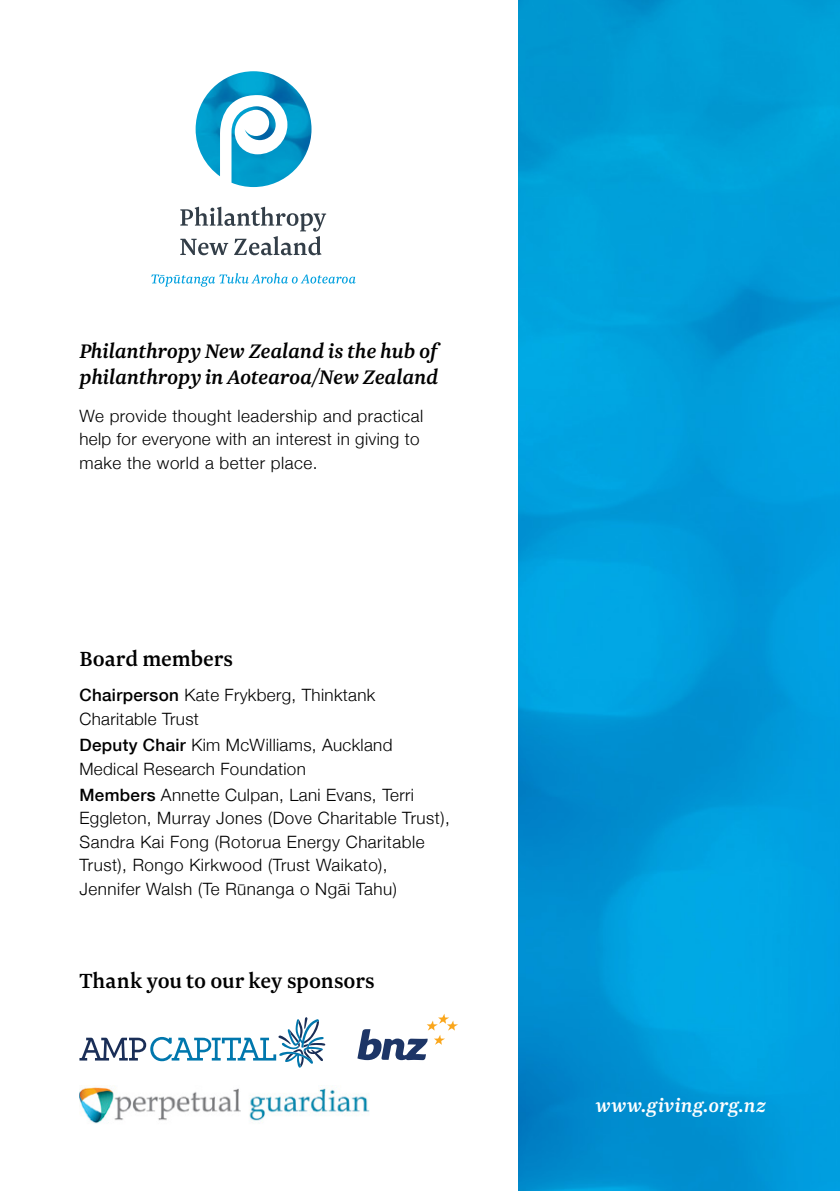
<style>
.page{position:relative;width:840px;height:1191px;background:#fff}
.page>*{position:absolute;margin:0;border:0;box-sizing:border-box;transform-origin:0 0}
.t1{font:500 24px "Newzald";color:#000}
.t2{font:italic 500 23px/26px "Newzald";letter-spacing:-.01em;color:#000}
.t3{font:italic 500 22px "Newzald";letter-spacing:.02em;color:#fff}
.t4{font:300 17px/23.4px "Helvetica Neue";letter-spacing:.03em;color:#000}
.s1{font-weight:500}
</style>
<div class="page">
<img style="left:518px;top:0;width:321px;height:1191px">
<img style="left:79px;top:1085px;width:290px;height:39px">
<svg style="left:357px;top:1014px;width:101px;height:46px"></svg>
<svg style="left:79px;top:1017px;width:247px;height:51px"></svg>
<svg style="left:180px;top:207px;width:146px;height:48px"></svg>
<svg style="left:151px;top:273px;width:204px;height:14px"></svg>
<img style="left:195px;top:71px;width:116px;height:116px">
<h2 class="t2" style="left:79px;top:337px;width:360px">Philanthropy New Zealand is the hub of philanthropy in Aotearoa/New Zealand</h2>
<p class="t4" style="left:79px;top:403px;width:345px">We provide thought leadership and practical help for everyone with an interest in giving to make the world a better place.</p>
<h1 class="t1" style="left:79px;top:644px;width:155px">Board members</h1>
<p class="t4" style="left:79px;top:682px;width:297px"><span class="s1">Chairperson</span> Kate Frykberg, Thinktank<br>Charitable Trust</p>
<p class="t4" style="left:79px;top:732px;width:314px"><span class="s1">Deputy Chair</span> Kim McWilliams, Auckland<br>Medical Research Foundation</p>
<p class="t4" style="left:79px;top:782px;width:371px"><span class="s1">Members</span> Annette Culpan, Lani Evans, Terri Eggleton, Murray Jones (Dove Charitable Trust), Sandra Kai Fong (Rotorua Energy Charitable Trust), Rongo Kirkwood (Trust Waikato), Jennifer Walsh (Te Rūnanga o Ngāi Tahu)</p>
<h1 class="t1" style="left:79px;top:966px;width:296px">Thank you to our key sponsors</h1>
<p class="t3" style="left:596px;top:1091px;width:171px">www.giving.org.nz</p>
</div>
